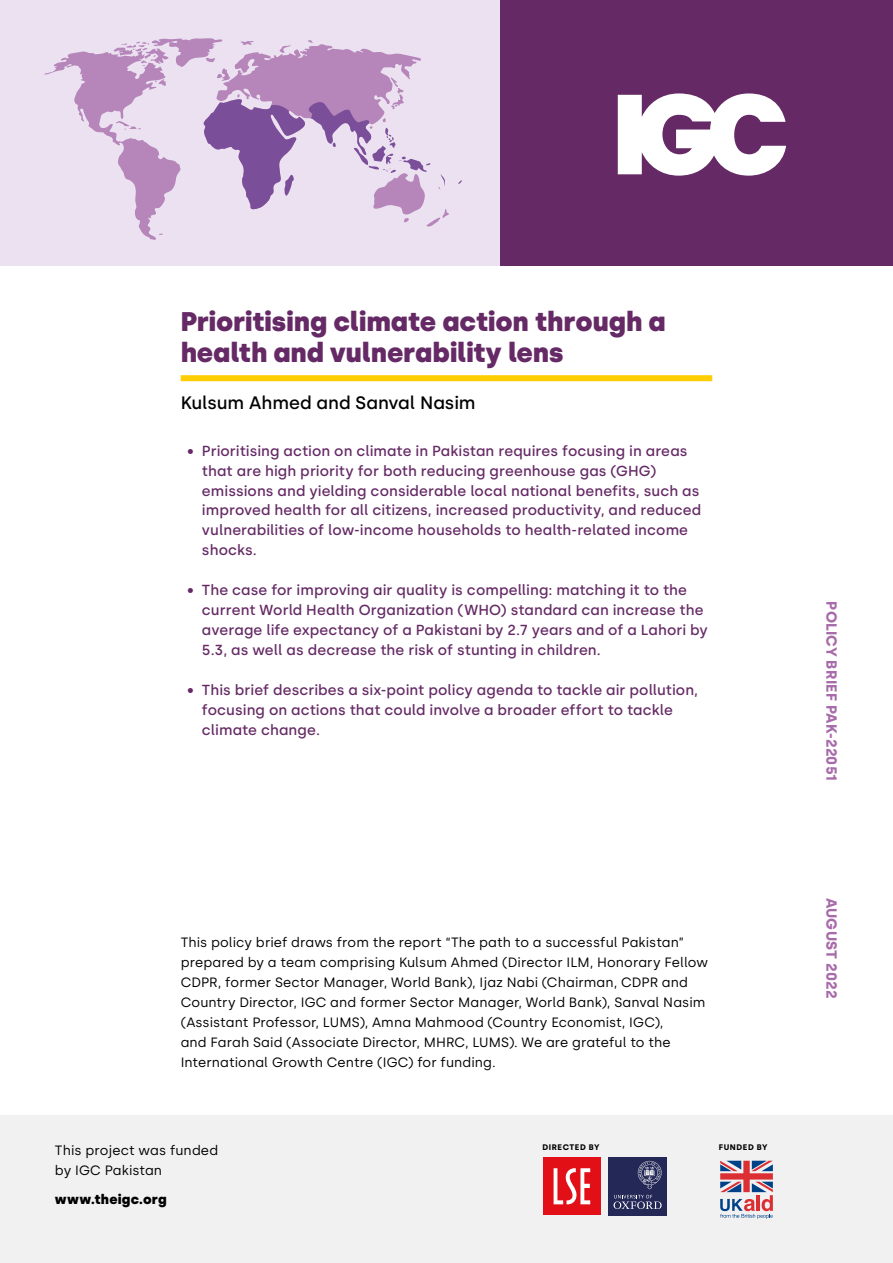
<style>
.page{position:relative;width:893px;height:1263px;background:#fff}
.page>*{position:absolute;margin:0;border:0;box-sizing:border-box;transform-origin:0 0}
.t1{font:900 27px/31.5px "Silka";letter-spacing:-.005em;color:#652a65}
.t2{font:500 18px "Silka";letter-spacing:-.005em;color:#000}
.t3{font:700 14.7px "Silka";letter-spacing:.01em;color:#a86baa}
.t4{font:500 14.55px/20px "Silka";letter-spacing:.005em;color:#652a65}
.t5{font:13.5px/20px "Silka";letter-spacing:.005em;color:#000}
.t6{font:900 13.5px "Silka";letter-spacing:.02em;color:#000}
.t7{font:700 8.1px "Silka";letter-spacing:.07em;color:#000}
.s1{font-weight:900}
</style>
<div class="page">
<div style="left:0;top:1115px;width:893px;height:148px;background:#f1f1f1"></div>
<div style="left:181px;top:375px;width:531px;height:6px;background:#ffcd02"></div>
<div style="left:500px;top:0;width:393px;height:266px;background:#652a65"></div>
<div style="left:0;top:0;width:500px;height:266px;background:#ece1f1"></div>
<svg style="left:44px;top:38px;width:405px;height:202px"></svg>
<svg style="left:618px;top:93px;width:168px;height:83px"></svg>
<div style="left:543px;top:1157px;width:58px;height:58px;background:#e30f17"></div>
<svg style="left:554px;top:1168px;width:36px;height:36px"></svg>
<div style="left:609px;top:1157px;width:58px;height:58px;background:#232856"></div>
<svg style="left:614px;top:1195px;width:48px;height:14px"></svg>
<svg style="left:638px;top:1161px;width:24px;height:28px"></svg>
<svg style="left:720px;top:1161px;width:53px;height:58px"></svg>
<h1 class="t1" style="left:181px;top:306px;width:486px">Prioritising climate action through a health and vulnerability lens</h1>
<p class="t2" style="left:181px;top:392px;width:296px">Kulsum Ahmed and Sanval Nasim</p>
<p class="t4" style="left:202px;top:440px;width:501px;text-indent:-15px"><span class="s1">•</span> Prioritising action on climate in Pakistan requires focusing in areas that are high priority for both reducing greenhouse gas (GHG) emissions and yielding considerable local national benefits, such as improved health for all citizens, increased productivity, and reduced vulnerabilities of low-income households to health-related income shocks.</p>
<p class="t4" style="left:202px;top:580px;width:507px;text-indent:-15px"><span class="s1">•</span> The case for improving air quality is compelling: matching it to the current World Health Organization (WHO) standard can increase the average life expectancy of a Pakistani by 2.7 years and of a Lahori by 5.3, as well as decrease the risk of stunting in children.</p>
<p class="t4" style="left:202px;top:680px;width:498px;text-indent:-15px"><span class="s1">•</span> This brief describes a six-point policy agenda to tackle air pollution, focusing on actions that could involve a broader effort to tackle climate change.</p>
<p class="t5" style="left:181px;top:932px;width:529px">This policy brief draws from the report “The path to a successful Pakistan” prepared by a team comprising Kulsum Ahmed (Director ILM, Honorary Fellow CDPR, former Sector Manager, World Bank), Ijaz Nabi (Chairman, CDPR and Country Director, IGC and former Sector Manager, World Bank), Sanval Nasim (Assistant Professor, LUMS), Amna Mahmood (Country Economist, IGC),<br>and Farah Said (Associate Director, MHRC, LUMS). We are grateful to the International Growth Centre (IGC) for funding.</p>
<p class="t5" style="left:55px;top:1140px;width:165px">This project was funded by IGC Pakistan</p>
<p class="t6" style="left:55px;top:1191px;width:113px">www.theigc.org</p>
<p class="t7" style="left:542px;top:1142px;width:58px">DIRECTED BY</p>
<p class="t7" style="left:719px;top:1142px;width:50px">FUNDED BY</p>
<p class="t3" style="left:840px;top:601px;width:181px;rotate:90deg">POLICY BRIEF PAK-22051</p>
<p class="t3" style="left:840px;top:898px;width:102px;rotate:90deg">AUGUST 2022</p>
</div>
